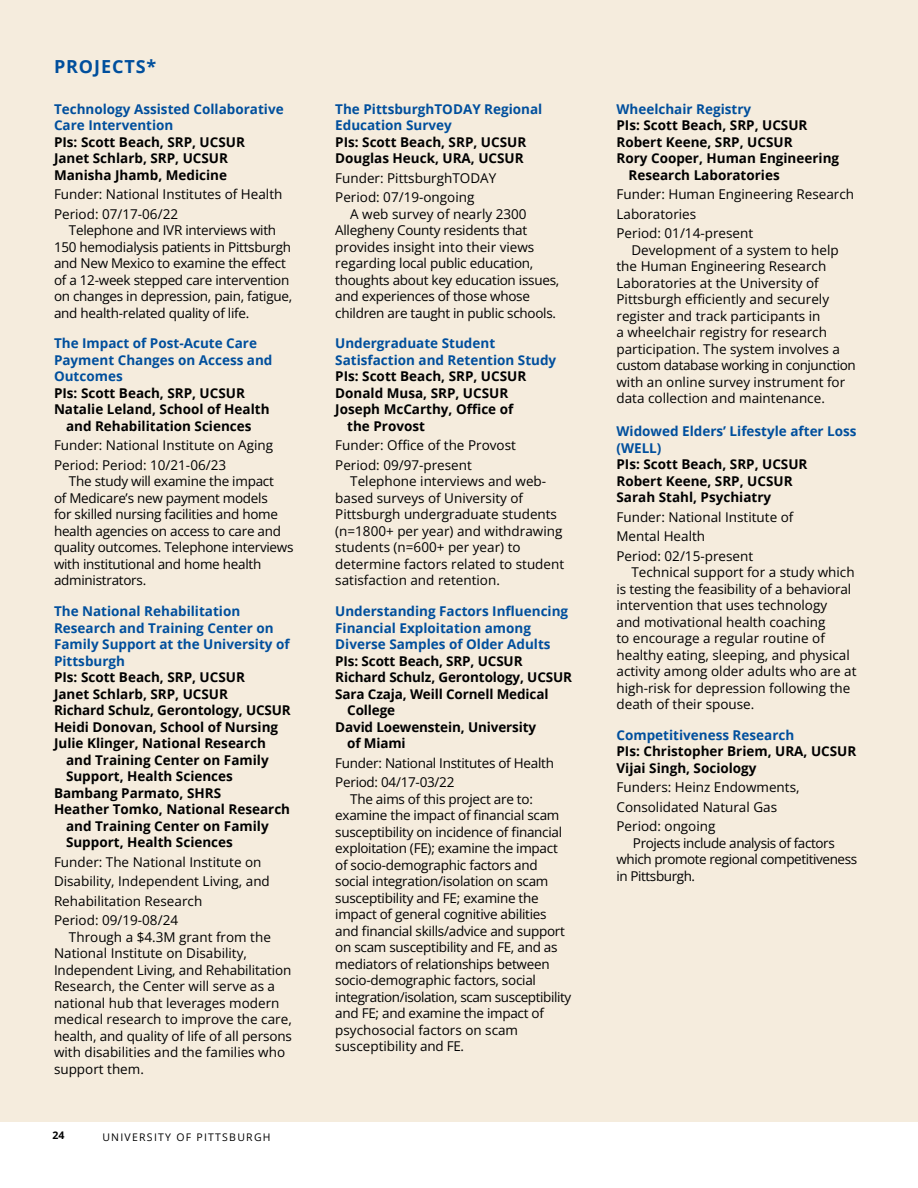
<style>
.page{position:relative;width:918px;height:1188px;background:#fff}
.page>*{position:absolute;margin:0;border:0;box-sizing:border-box;transform-origin:0 0}
.Headline_apk{font:700 18px "Open Sans";letter-spacing:.05em;color:#004f9d}
.body_copy_apk{font:13.5px/16.5px "Open Sans";color:#000}
.body_copy_apk-2{font:13.5px/16.5px "Open Sans";letter-spacing:-.02em;color:#000}
.Project_Body_Text{font:700 13.5px/16.5px "Open Sans";color:#000}
.Project_Body_Text-2{font:700 13.5px/16.5px "Open Sans";color:#004f9d}
.Project_Body_Text-3{font:13.5px/16.5px "Open Sans";letter-spacing:-.03em;color:#000}
.t1{font:10.5px "Open Sans";letter-spacing:.12em;color:#000}
.t2{font:700 10.5px "Open Sans";color:#000}
</style>
<div class="page">
<div style="left:0;top:0;width:918px;height:1122px;background:#f5ecdd"></div>
<p class="Headline_apk" style="left:54px;top:54px;width:104px">PROJECTS*</p>
<p class="Project_Body_Text-2" style="left:54px;top:100px;width:231px">Technology Assisted Collaborative<br>Care Intervention</p>
<p class="Project_Body_Text" style="left:54px;top:133px;width:193px">PIs: Scott Beach, SRP, UCSUR</p>
<p class="Project_Body_Text" style="left:54px;top:150px;width:176px">Janet Schlarb, SRP, UCSUR</p>
<p class="Project_Body_Text" style="left:54px;top:166px;width:175px">Manisha Jhamb, Medicine</p>
<p class="body_copy_apk" style="left:54px;top:186px;width:230px">Funder: National Institutes of Health</p>
<p class="body_copy_apk" style="left:54px;top:205px;width:126px">Period: 07/17-06/22</p>
<p class="body_copy_apk-2" style="left:54px;top:222px;width:240px;text-indent:15px">Telephone and IVR interviews with 150 hemodialysis patients in Pittsburgh and New Mexico to examine the effect of a 12-week stepped care intervention on changes in depression, pain, fatigue, and health-related quality of life.</p>
<p class="Project_Body_Text-2" style="left:54px;top:335px;width:220px">The Impact of Post-Acute Care<br>Payment Changes on Access and<br>Outcomes</p>
<p class="Project_Body_Text" style="left:54px;top:384px;width:193px">PIs: Scott Beach, SRP, UCSUR</p>
<p class="Project_Body_Text" style="left:54px;top:401px;width:217px;text-align:center">Natalie Leland, School of Health and Rehabilitation Sciences</p>
<p class="body_copy_apk" style="left:54px;top:437px;width:221px">Funder: National Institute on Aging</p>
<p class="body_copy_apk" style="left:54px;top:456px;width:174px">Period: Period: 10/21-06/23</p>
<p class="body_copy_apk-2" style="left:54px;top:473px;width:241px;text-indent:15px">The study will examine the impact<br>of Medicare’s new payment models<br>for skilled nursing facilities and home health agencies on access to care and quality outcomes. Telephone interviews with institutional and home health administrators.</p>
<p class="Project_Body_Text-2" style="left:54px;top:603px;width:237px">The National Rehabilitation<br>Research and Training Center on<br>Family Support at the University of<br>Pittsburgh</p>
<p class="Project_Body_Text" style="left:54px;top:669px;width:193px">PIs: Scott Beach, SRP, UCSUR</p>
<p class="Project_Body_Text" style="left:54px;top:685px;width:176px">Janet Schlarb, SRP, UCSUR</p>
<p class="Project_Body_Text" style="left:54px;top:702px;width:238px">Richard Schulz, Gerontology, UCSUR</p>
<p class="Project_Body_Text" style="left:54px;top:718px;width:226px">Heidi Donovan, School of Nursing</p>
<p class="Project_Body_Text" style="left:66px;top:735px;width:204px;text-indent:-12px">Julie Klinger, National Research and Training Center on Family<br>Support, Health Sciences</p>
<p class="Project_Body_Text" style="left:54px;top:784px;width:169px">Bambang Parmato, SHRS</p>
<p class="Project_Body_Text" style="left:66px;top:801px;width:226px;text-indent:-12px">Heather Tomko, National Research and Training Center on Family<br>Support, Health Sciences</p>
<p class="body_copy_apk" style="left:54px;top:852px;width:217px;line-height:19.5px">Funder: The National Institute on<br>Disability, Independent Living, and<br>Rehabilitation Research</p>
<p class="body_copy_apk" style="left:54px;top:912px;width:126px">Period: 09/19-08/24</p>
<p class="body_copy_apk" style="left:54px;top:928px;width:240px;text-indent:15px">Through a $4.3M grant from the National Institute on Disability, Independent Living, and Rehabilitation Research, the Center will serve as a national hub that leverages modern medical research to improve the care, health, and quality of life of all persons with disabilities and the families who support them.</p>
<p class="t2" style="left:52px;top:1128px;width:13px">24</p>
<p class="t1" style="left:102px;top:1130px;width:170px">UNIVERSITY OF PITTSBURGH</p>
<p class="Project_Body_Text-2" style="left:335px;top:100px;width:209px">The PittsburghTODAY Regional<br>Education Survey</p>
<p class="Project_Body_Text" style="left:335px;top:133px;width:193px">PIs: Scott Beach, SRP, UCSUR</p>
<p class="Project_Body_Text" style="left:335px;top:150px;width:190px">Douglas Heuck, URA, UCSUR</p>
<p class="body_copy_apk" style="left:335px;top:169px;width:162px">Funder: PittsburghTODAY</p>
<p class="body_copy_apk" style="left:335px;top:189px;width:141px">Period: 07/19-ongoing</p>
<p class="body_copy_apk-2" style="left:335px;top:205px;width:226px;text-indent:15px">A web survey of nearly 2300<br>Allegheny County residents that provides insight into their views regarding local public education, thoughts about key education issues, and experiences of those whose children are taught in public schools.</p>
<p class="Project_Body_Text-2" style="left:335px;top:335px;width:223px">Undergraduate Student<br>Satisfaction and Retention Study</p>
<p class="Project_Body_Text" style="left:335px;top:368px;width:193px">PIs: Scott Beach, SRP, UCSUR</p>
<p class="Project_Body_Text" style="left:335px;top:384px;width:175px">Donald Musa, SRP, UCSUR</p>
<p class="Project_Body_Text" style="left:347px;top:401px;width:168px;text-indent:-12px">Joseph McCarthy, Office of the Provost</p>
<p class="body_copy_apk" style="left:335px;top:437px;width:182px">Funder: Office of the Provost</p>
<p class="body_copy_apk" style="left:335px;top:456px;width:138px">Period: 09/97-present</p>
<p class="body_copy_apk" style="left:335px;top:473px;width:230px;text-indent:15px">Telephone interviews and web&shy;based surveys of University of<br>Pittsburgh undergraduate students (n=1800+ per year) and withdrawing students (n=600+ per year) to determine factors related to student satisfaction and retention.</p>
<p class="Project_Body_Text-2" style="left:335px;top:603px;width:235px">Understanding Factors Influencing<br>Financial Exploitation among<br>Diverse Samples of Older Adults</p>
<p class="Project_Body_Text" style="left:335px;top:652px;width:189px">PIs: Scott Beach, SRP, UCSUR</p>
<p class="Project_Body_Text" style="left:335px;top:669px;width:238px">Richard Schulz, Gerontology, UCSUR</p>
<p class="Project_Body_Text" style="left:347px;top:685px;width:203px;text-indent:-12px">Sara Czaja, Weill Cornell Medical<br>College</p>
<p class="Project_Body_Text" style="left:347px;top:718px;width:190px;text-indent:-12px">David Loewenstein, University of Miami</p>
<p class="body_copy_apk-2" style="left:335px;top:754px;width:220px">Funder: National Institutes of Health</p>
<p class="body_copy_apk-2" style="left:335px;top:774px;width:121px">Period: 04/17-03/22</p>
<p class="body_copy_apk-2" style="left:335px;top:790px;width:237px;text-indent:15px">The aims of this project are to: examine the impact of financial scam susceptibility on incidence of financial exploitation (FE); examine the impact of socio-demographic factors and social integration/isolation on scam susceptibility and FE; examine the impact of general cognitive abilities and financial skills/advice and support on scam susceptibility and FE, and as mediators of relationships between socio-demographic factors, social integration/isolation, scam susceptibility and FE; and examine the impact of psychosocial factors on scam susceptibility and FE.</p>
<p class="Project_Body_Text-2" style="left:616px;top:100px;width:136px">Wheelchair Registry</p>
<p class="Project_Body_Text" style="left:616px;top:117px;width:193px">PIs: Scott Beach, SRP, UCSUR</p>
<p class="Project_Body_Text" style="left:616px;top:133px;width:178px">Robert Keene, SRP, UCSUR</p>
<p class="Project_Body_Text" style="left:628px;top:150px;width:212px;text-indent:-12px">Rory Cooper, Human Engineering<br>Research Laboratories</p>
<p class="body_copy_apk" style="left:616px;top:184px;width:239px;line-height:19.5px">Funder: Human Engineering Research<br>Laboratories</p>
<p class="body_copy_apk" style="left:616px;top:225px;width:138px">Period: 01/14-present</p>
<p class="body_copy_apk" style="left:616px;top:241px;width:241px;text-indent:15px">Development of a system to help the Human Engineering Research Laboratories at the University of Pittsburgh efficiently and securely register and track participants in<br>a wheelchair registry for research participation. The system involves a custom database working in conjunction with an online survey instrument for data collection and maintenance.</p>
<p class="Project_Body_Text-2" style="left:616px;top:423px;width:242px">Widowed Elders’ Lifestyle after Loss (WELL)</p>
<p class="Project_Body_Text" style="left:616px;top:456px;width:193px">PIs: Scott Beach, SRP, UCSUR</p>
<p class="Project_Body_Text" style="left:616px;top:472px;width:178px">Robert Keene, SRP, UCSUR</p>
<p class="Project_Body_Text" style="left:616px;top:489px;width:156px">Sarah Stahl, Psychiatry</p>
<p class="body_copy_apk" style="left:616px;top:507px;width:178px;line-height:19.5px">Funder: National Institute of<br>Mental Health</p>
<p class="body_copy_apk" style="left:616px;top:547px;width:138px">Period: 02/15-present</p>
<p class="body_copy_apk" style="left:616px;top:564px;width:242px;text-indent:15px">Technical support for a study which is testing the feasibility of a behavioral intervention that uses technology<br>and motivational health coaching<br>to encourage a regular routine of healthy eating, sleeping, and physical activity among older adults who are at high-risk for depression following the death of their spouse.</p>
<p class="Project_Body_Text-2" style="left:616px;top:726px;width:179px">Competitiveness Research</p>
<p class="Project_Body_Text" style="left:616px;top:743px;width:241px">PIs: Christopher Briem, URA, UCSUR</p>
<p class="Project_Body_Text" style="left:616px;top:759px;width:142px">Vijai Singh, Sociology</p>
<p class="body_copy_apk" style="left:616px;top:779px;width:185px">Funders: Heinz Endowments,</p>
<p class="body_copy_apk" style="left:616px;top:798px;width:162px">Consolidated Natural Gas</p>
<p class="body_copy_apk" style="left:616px;top:818px;width:100px">Period: ongoing</p>
<p class="Project_Body_Text-3" style="left:616px;top:835px;width:242px;text-indent:16px">Projects include analysis of factors which promote regional competitiveness in Pittsburgh.</p>
</div>
